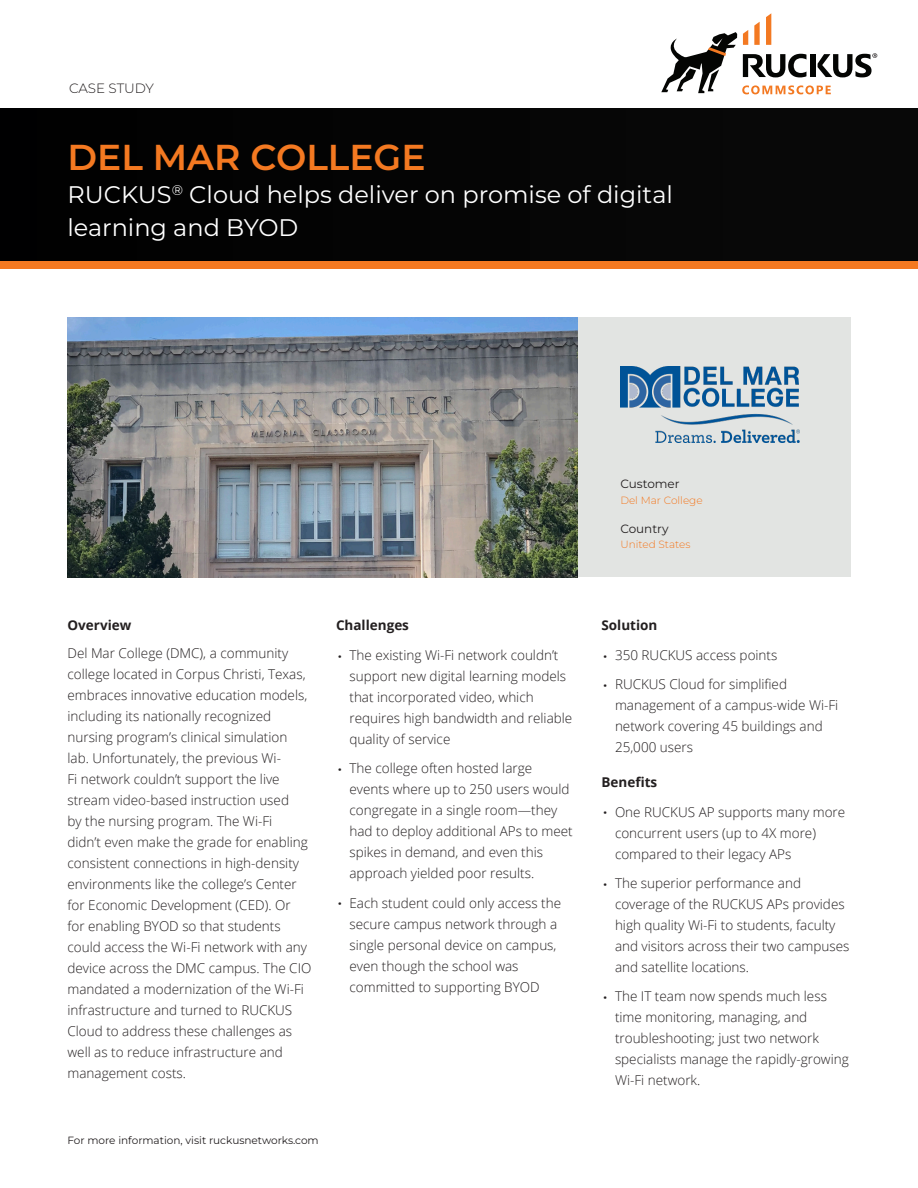
<style>
.page{position:relative;width:918px;height:1188px;background:#fff}
.page>*{position:absolute;margin:0;border:0;box-sizing:border-box;transform-origin:0 0}
.RUCK_Header_20-28pt{font:100 36px "Montserrat";color:#f47921}
.RUCK_Subheader_14-16{font:100 24px "Montserrat";color:#fff}
.RUCK_Body_text_9pt{font:300 13.5px/21px "Open Sans";color:#231f20}
.RUCK_Body_text_9pt-2{font:700 13.5px "Open Sans";color:#231f20}
.RUCK_Quote_Box_text{font:100 13.5px "Montserrat";letter-spacing:-.01em;color:#231f20}
.RUCK_Callout_8pt{font:100 12px "Montserrat";color:#231f20}
.t1{font:100 10.5px "Montserrat";color:#231f20}
.RUCK_Callout_7pt_lig{font:100 10.5px "Montserrat";color:#f47921}
.s1{font-family:"Frutiger LT Pro";font-size:27px}
</style>
<div class="page">
<div style="left:0;top:108px;width:918px;height:156px;background:#000001"></div>
<div style="left:0;top:261px;width:918px;height:7px;background:#f47921"></div>
<svg style="left:661px;top:13px;width:216px;height:81px"></svg>
<div style="left:477px;top:318px;width:373px;height:259px;background:#e2e4e2"></div>
<img style="left:68px;top:318px;width:510px;height:259px">
<img style="left:620px;top:367px;width:180px;height:75px">
<p class="RUCK_Quote_Box_text" style="left:69px;top:79px;width:87px">CASE STUDY</p>
<p class="RUCK_Header_20-28pt" style="left:68px;top:133px;width:360px">DEL MAR COLLEGE</p>
<p class="RUCK_Subheader_14-16" style="left:68px;top:178px;width:607px">RUCKUS<sup>®</sup> Cloud helps deliver on promise of digital</p>
<p class="RUCK_Subheader_14-16" style="left:68px;top:211px;width:232px">learning and BYOD</p>
<p class="RUCK_Body_text_9pt-2" style="left:68px;top:616px;width:65px">Overview</p>
<p class="RUCK_Body_text_9pt" style="left:68px;top:642px;width:245px">Del Mar College (DMC), a community college located in Corpus Christi, Texas, embraces innovative education models, including its nationally recognized nursing program’s clinical simulation lab. Unfortunately, the previous Wi-<br>Fi network couldn’t support the live stream video-based instruction used<br>by the nursing program. The Wi-Fi<br>didn’t even make the grade for enabling consistent connections in high-density environments like the college’s Center for Economic Development (CED). Or<br>for enabling BYOD so that students could access the Wi-Fi network with any device across the DMC campus. The CIO mandated a modernization of the Wi-Fi infrastructure and turned to RUCKUS Cloud to address these challenges as well as to reduce infrastructure and management costs.</p>
<p class="RUCK_Body_text_9pt-2" style="left:336px;top:616px;width:75px">Challenges</p>
<p class="RUCK_Body_text_9pt" style="left:350px;top:644px;width:224px;text-indent:-14px"><span class="s1">·</span> The existing Wi-Fi network couldn’t support new digital learning models that incorporated video, which requires high bandwidth and reliable quality of service</p>
<p class="RUCK_Body_text_9pt" style="left:350px;top:758px;width:225px;text-indent:-14px"><span class="s1">·</span> The college often hosted large events where up to 250 users would congregate in a single room—they had to deploy additional APs to meet spikes in demand, and even this approach yielded poor results.</p>
<p class="RUCK_Body_text_9pt" style="left:350px;top:892px;width:213px;text-indent:-14px"><span class="s1">·</span> Each student could only access the secure campus network through a single personal device on campus, even though the school was committed to supporting BYOD</p>
<p class="t1" style="left:68px;top:1133px;width:253px">For more information, visit ruckusnetworks.com</p>
<p class="RUCK_Callout_8pt" style="left:620px;top:476px;width:61px">Customer</p>
<p class="RUCK_Callout_7pt_lig" style="left:620px;top:493px;width:84px">Del Mar College</p>
<p class="RUCK_Callout_8pt" style="left:620px;top:520px;width:50px">Country</p>
<p class="RUCK_Callout_7pt_lig" style="left:620px;top:537px;width:72px">United States</p>
<p class="RUCK_Body_text_9pt-2" style="left:602px;top:616px;width:57px">Solution</p>
<p class="RUCK_Body_text_9pt" style="left:602px;top:644px;width:177px"><span class="s1">·</span> 350 RUCKUS access points</p>
<p class="RUCK_Body_text_9pt" style="left:615px;top:674px;width:225px;text-indent:-14px"><span class="s1">·</span> RUCKUS Cloud for simplified management of a campus-wide Wi-Fi network covering 45 buildings and<br>25,000 users</p>
<p class="RUCK_Body_text_9pt-2" style="left:602px;top:772px;width:57px">Benefits</p>
<p class="RUCK_Body_text_9pt" style="left:615px;top:801px;width:232px;text-indent:-14px"><span class="s1">·</span> One RUCKUS AP supports many more concurrent users (up to 4X more) compared to their legacy APs</p>
<p class="RUCK_Body_text_9pt" style="left:615px;top:872px;width:236px;text-indent:-14px"><span class="s1">·</span> The superior performance and coverage of the RUCKUS APs provides high quality Wi-Fi to students, faculty and visitors across their two campuses and satellite locations.</p>
<p class="RUCK_Body_text_9pt" style="left:615px;top:986px;width:235px;text-indent:-14px"><span class="s1">·</span> The IT team now spends much less time monitoring, managing, and troubleshooting; just two network specialists manage the rapidly-growing<br>Wi-Fi network.</p>
</div>
